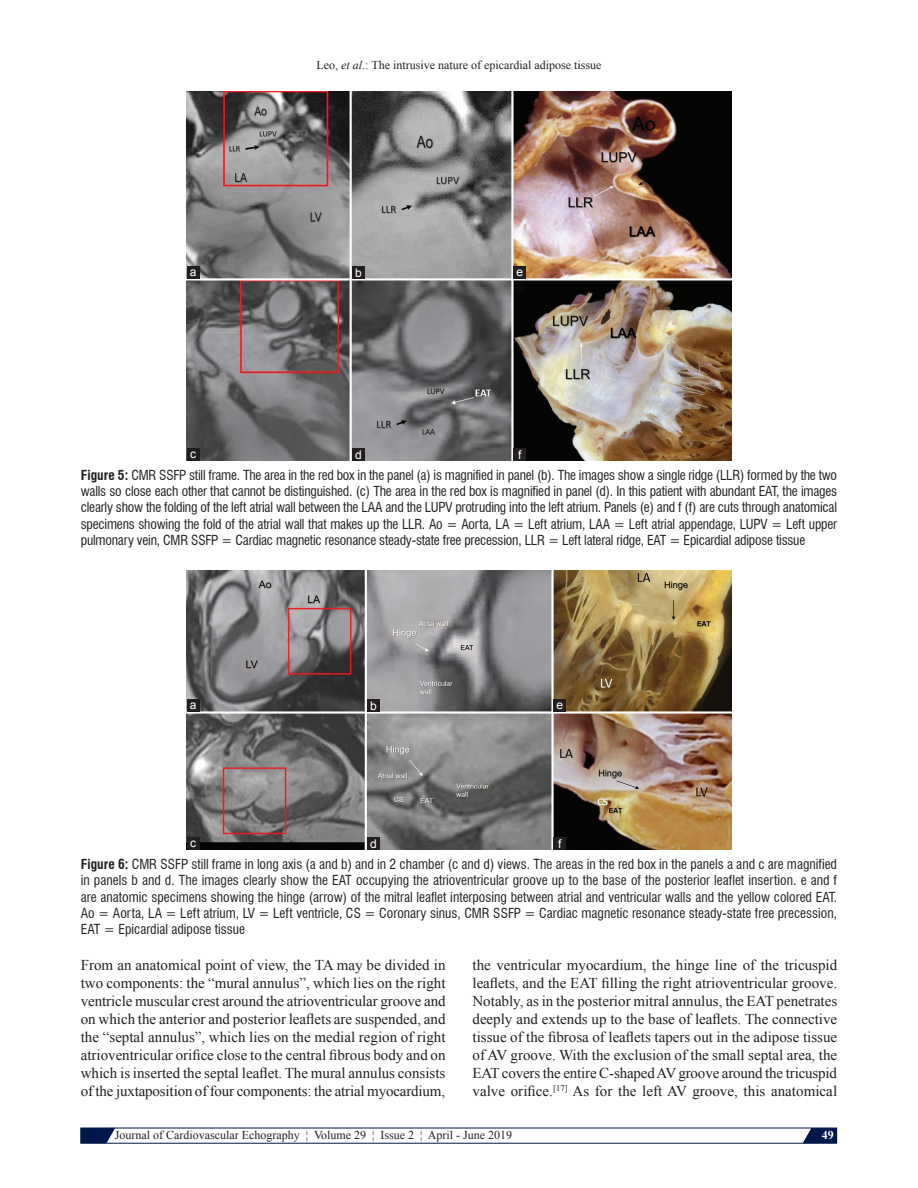
<style>
.page{position:relative;width:918px;height:1188px;background:#fff}
.page>*{position:absolute;margin:0;border:0;box-sizing:border-box;transform-origin:0 0}
.t1{font:15px/18px "Times New Roman";letter-spacing:-.01em;color:#231f20;text-align:justify}
.t2{font:condensed 13.5px/16.2px "Swiss 721 BT";letter-spacing:-.01em;color:#231f20;text-align:justify}
.t3{font:12px "Times New Roman";color:#231f20}
.t4{font:12px "Arial";color:#fff}
.t5{font:700 12px "Times New Roman";color:#fff}
.s1{font-style:italic}
.s2{font-weight:700}
</style>
<div class="page">
<svg style="left:80px;top:1128px;width:758px;height:16px"></svg>
<img style="left:187px;top:92px;width:544px;height:369px">
<div style="left:352px;top:448px;width:13px;height:13px;background:#231f20"></div>
<div style="left:187px;top:448px;width:13px;height:13px;background:#231f20"></div>
<div style="left:352px;top:266px;width:13px;height:13px;background:#231f20"></div>
<div style="left:513px;top:448px;width:13px;height:13px;background:#231f20"></div>
<div style="left:187px;top:266px;width:13px;height:13px;background:#231f20"></div>
<div style="left:513px;top:266px;width:13px;height:13px;background:#231f20"></div>
<img style="left:187px;top:571px;width:544px;height:279px">
<div style="left:367px;top:837px;width:13px;height:13px;background:#231f20"></div>
<div style="left:187px;top:837px;width:13px;height:13px;background:#231f20"></div>
<div style="left:367px;top:699px;width:13px;height:13px;background:#231f20"></div>
<div style="left:553px;top:837px;width:13px;height:13px;background:#231f20"></div>
<div style="left:187px;top:699px;width:13px;height:13px;background:#231f20"></div>
<div style="left:553px;top:699px;width:13px;height:13px;background:#231f20"></div>
<p class="t3" style="left:317px;top:56px;width:286px">Leo, <span class="s1">et al</span>.: The intrusive nature of epicardial adipose tissue</p>
<p class="t4" style="left:355px;top:264px;width:8px">b</p>
<p class="t4" style="left:190px;top:263px;width:8px">a</p>
<p class="t4" style="left:516px;top:263px;width:8px">e</p>
<p class="t4" style="left:190px;top:445px;width:7px">c</p>
<p class="t4" style="left:355px;top:446px;width:8px">d</p>
<p class="t4" style="left:518px;top:446px;width:5px">f</p>
<p class="t2" style="left:81px;top:467px;width:758px"><span class="s2">Figure 5:</span> CMR SSFP still frame. The area in the red box in the panel (a) is magnified in panel (b). The images show a single ridge (LLR) formed by the two walls so close each other that cannot be distinguished. (c) The area in the red box is magnified in panel (d). In this patient with abundant EAT, the images clearly show the folding of the left atrial wall between the LAA and the LUPV protruding into the left atrium. Panels (e) and f (f) are cuts through anatomical specimens showing the fold of the atrial wall that makes up the LLR. Ao = Aorta, LA = Left atrium, LAA = Left atrial appendage, LUPV = Left upper pulmonary vein, CMR SSFP = Cardiac magnetic resonance steady‑state free precession, LLR = Left lateral ridge, EAT = Epicardial adipose tissue</p>
<p class="t4" style="left:370px;top:697px;width:8px">b</p>
<p class="t4" style="left:190px;top:696px;width:8px">a</p>
<p class="t4" style="left:556px;top:696px;width:8px">e</p>
<p class="t4" style="left:190px;top:834px;width:7px">c</p>
<p class="t4" style="left:370px;top:835px;width:8px">d</p>
<p class="t4" style="left:558px;top:835px;width:5px">f</p>
<p class="t2" style="left:81px;top:856px;width:758px"><span class="s2">Figure 6:</span> CMR SSFP still frame in long axis (a and b) and in 2 chamber (c and d) views. The areas in the red box in the panels a and c are magnified in panels b and d. The images clearly show the EAT occupying the atrioventricular groove up to the base of the posterior leaflet insertion. e and f are anatomic specimens showing the hinge (arrow) of the mitral leaflet interposing between atrial and ventricular walls and the yellow colored EAT.<br>Ao = Aorta, LA = Left atrium, LV = Left ventricle, CS = Coronary sinus, CMR SSFP = Cardiac magnetic resonance steady‑state free precession, EAT = Epicardial adipose tissue</p>
<p class="t1" style="left:81px;top:956px;width:366px">From an anatomical point of view, the TA may be divided in two components: the “mural annulus”, which lies on the right ventricle muscular crest around the atrioventricular groove and on which the anterior and posterior leaflets are suspended, and the “septal annulus”, which lies on the medial region of right atrioventricular orifice close to the central fibrous body and on which is inserted the septal leaflet. The mural annulus consists of the juxtaposition of four components: the atrial myocardium,</p>
<p class="t1" style="left:472px;top:956px;width:366px">the ventricular myocardium, the hinge line of the tricuspid leaflets, and the EAT filling the right atrioventricular groove.<br>Notably, as in the posterior mitral annulus, the EAT penetrates deeply and extends up to the base of leaflets. The connective tissue of the fibrosa of leaflets tapers out in the adipose tissue of AV groove. With the exclusion of the small septal area, the EAT covers the entire C‑shaped AV groove around the tricuspid valve orifice.<sup>[17]</sup> As for the left AV groove, this anatomical</p>
<p class="t3" style="left:115px;top:1127px;width:399px">Journal of Cardiovascular Echography ¦ Volume 29 ¦ Issue 2 ¦ April - June 2019</p>
<p class="t5" style="left:822px;top:1127px;width:13px">49</p>
</div>
